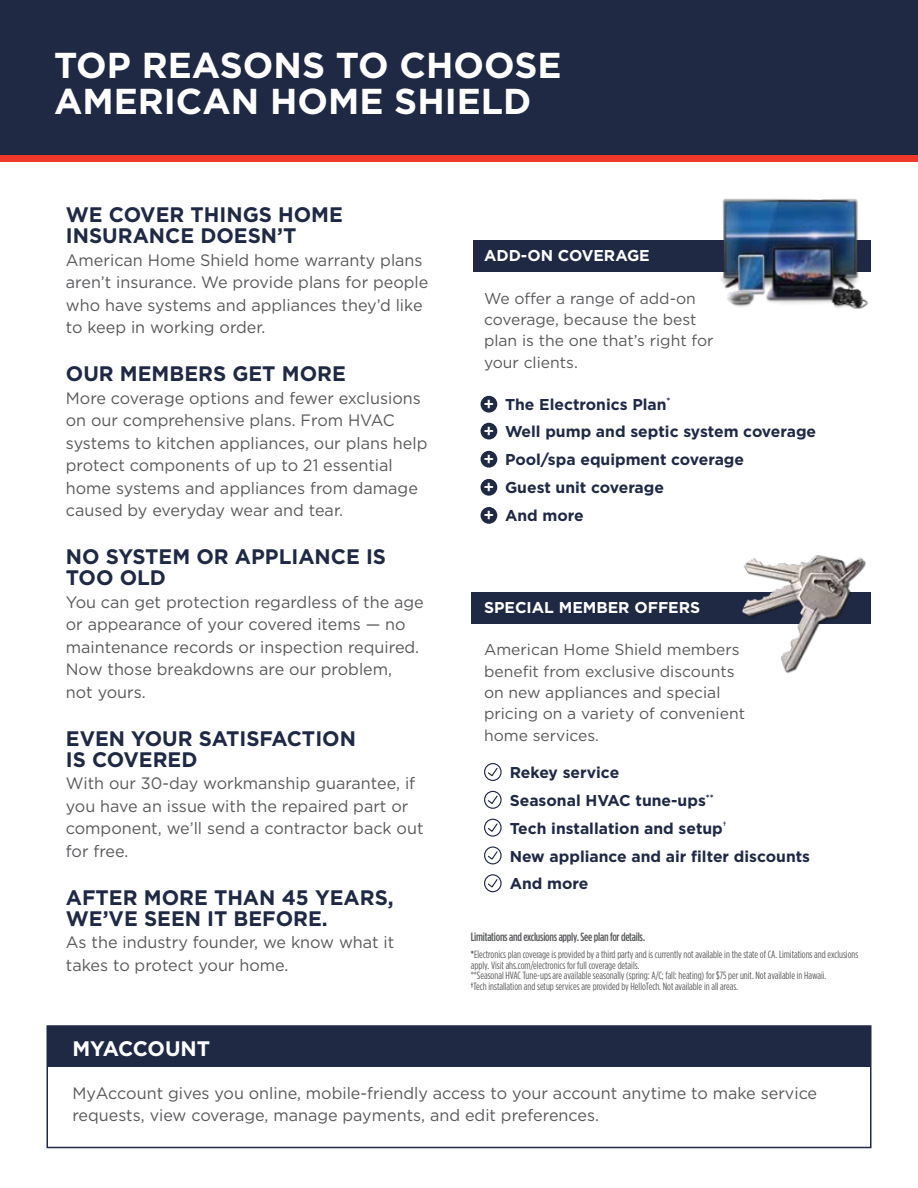
<style>
.page{position:relative;width:918px;height:1188px;background:#fff}
.page>*{position:absolute;margin:0;border:0;box-sizing:border-box;transform-origin:0 0}
.t1{font:700 36px/36px "Gotham";color:#fff}
.t2{font:700 21px/21px "Gotham";color:#202944}
.t3{font:700 21px "Gotham";letter-spacing:-.01em;color:#fff}
.t4{font:500 17.1px/27.8px "Gotham";color:#fff;text-align:justify}
.t5{font:16.5px/22.5px "Gotham";color:#58595b}
.t6{font:15.75px/21.5px "Gotham";color:#58595b}
.t7{font:700 15.75px/27.8px "Gotham";color:#202944}
.t8{font:700 15.75px "Gotham";color:#fff}
.t9{font:500 12px "Gotham Condensed";letter-spacing:-.02em;color:#58595b}
.t10{font:10.5px/10.5px "Gotham Condensed";color:#58595b}
.s1{font-weight:700}
</style>
<div class="page">
<div style="left:46px;top:1025px;width:826px;height:123px;border:2px solid #202944"></div>
<div style="left:47px;top:1026px;width:824px;height:40px;background:#202944"></div>
<div style="left:0;top:0;width:918px;height:162px;background:#202944"></div>
<div style="left:0;top:156px;width:918px;height:6px;background:#ef3829"></div>
<div style="left:473px;top:240px;width:398px;height:32px;background:#202944"></div>
<img style="left:721px;top:198px;width:148px;height:111px">
<div style="left:471px;top:592px;width:400px;height:31px;background:#202944"></div>
<img style="left:731px;top:555px;width:140px;height:119px">
<div style="left:481px;top:396px;width:16px;height:17px;background:#202944;border-radius:50%"></div>
<div style="left:481px;top:423px;width:16px;height:17px;background:#202944;border-radius:50%"></div>
<div style="left:481px;top:451px;width:16px;height:17px;background:#202944;border-radius:50%"></div>
<div style="left:481px;top:479px;width:16px;height:17px;background:#202944;border-radius:50%"></div>
<div style="left:481px;top:507px;width:16px;height:17px;background:#202944;border-radius:50%"></div>
<div style="left:484px;top:763px;width:18px;height:18px;border:1px solid #202944;border-radius:50%"></div>
<svg style="left:488px;top:767px;width:11px;height:10px"></svg>
<div style="left:484px;top:791px;width:18px;height:18px;border:1px solid #202944;border-radius:50%"></div>
<svg style="left:487px;top:795px;width:12px;height:10px"></svg>
<div style="left:484px;top:819px;width:18px;height:18px;border:1px solid #202944;border-radius:50%"></div>
<svg style="left:487px;top:822px;width:12px;height:11px"></svg>
<div style="left:484px;top:846px;width:18px;height:18px;border:1px solid #202944;border-radius:50%"></div>
<svg style="left:487px;top:850px;width:12px;height:11px"></svg>
<div style="left:484px;top:874px;width:18px;height:18px;border:1px solid #202944;border-radius:50%"></div>
<svg style="left:487px;top:878px;width:12px;height:11px"></svg>
<h1 class="t1" style="left:54px;top:47px;width:509px">TOP REASONS TO CHOOSE<br>AMERICAN HOME SHIELD</h1>
<p class="t2" style="left:66px;top:204px;width:279px">WE COVER THINGS HOME<br>INSURANCE DOESN’T</p>
<p class="t5" style="left:66px;top:248px;width:364px">American Home Shield home warranty plans aren’t insurance. We provide plans for people who have systems and appliances they’d like to keep in working order.</p>
<p class="t2" style="left:66px;top:363px;width:281px">OUR MEMBERS GET MORE</p>
<p class="t5" style="left:66px;top:386px;width:363px">More coverage options and fewer exclusions on our comprehensive plans. From HVAC systems to kitchen appliances, our plans help protect components of up to 21 essential home systems and appliances from damage caused by everyday wear and tear.</p>
<p class="t2" style="left:66px;top:546px;width:322px">NO SYSTEM OR APPLIANCE IS<br>TOO OLD</p>
<p class="t5" style="left:66px;top:590px;width:359px">You can get protection regardless of the age or appearance of your covered items — no maintenance records or inspection required.<br>Now those breakdowns are our problem,<br>not yours.</p>
<p class="t2" style="left:66px;top:728px;width:292px">EVEN YOUR SATISFACTION<br>IS COVERED</p>
<p class="t5" style="left:66px;top:772px;width:359px">With our 30-day workmanship guarantee, if you have an issue with the repaired part or component, we’ll send a contractor back out for free.</p>
<p class="t2" style="left:66px;top:887px;width:329px">AFTER MORE THAN 45 YEARS,<br>WE’VE SEEN IT BEFORE.</p>
<p class="t5" style="left:66px;top:931px;width:330px">As the industry founder, we know what it takes to protect your home.</p>
<p class="t8" style="left:484px;top:245px;width:167px">ADD-ON COVERAGE</p>
<p class="t6" style="left:484px;top:287px;width:231px">We offer a range of add-on coverage, because the best plan is the one that’s right for your clients.</p>
<p class="t4" style="left:483px;top:390px;width:12px">+ + + + +</p>
<p class="t7" style="left:505px;top:390px;width:313px">The Electronics Plan<sup>*<br></sup>Well pump and septic system coverage<br>Pool/spa equipment coverage<br>Guest unit coverage<br>And more</p>
<p class="t8" style="left:484px;top:597px;width:218px">SPECIAL MEMBER OFFERS</p>
<p class="t6" style="left:484px;top:639px;width:263px">American Home Shield members benefit from exclusive discounts on new appliances and special pricing on a variety of convenient home services.</p>
<p class="t7" style="left:510px;top:759px;width:302px">Rekey service<br>Seasonal HVAC tune-ups<sup>**<br></sup>Tech installation and setup<sup>†<br></sup>New appliance and air filter discounts<br>And more</p>
<p class="t9" style="left:471px;top:929px;width:176px">Limitations and exclusions apply. See plan for details.</p>
<p class="t10" style="left:471px;top:949px;width:389px"><span class="s1">*</span>Electronics plan coverage is provided by a third party and is currently not available in the state of CA. Limitations and exclusions apply. Visit ahs.com/electronics for full coverage details.<br>**Seasonal HVAC Tune-ups are available seasonally (spring: A/C; fall: heating) for $75 per unit. Not available in Hawaii.<br><span class="s1">†</span>Tech installation and setup services are provided by HelloTech. Not available in all areas.</p>
<p class="t3" style="left:72px;top:1035px;width:139px">MYACCOUNT</p>
<p class="t5" style="left:72px;top:1081px;width:746px">MyAccount gives you online, mobile-friendly access to your account anytime to make service requests, view coverage, manage payments, and edit preferences.</p>
</div>
